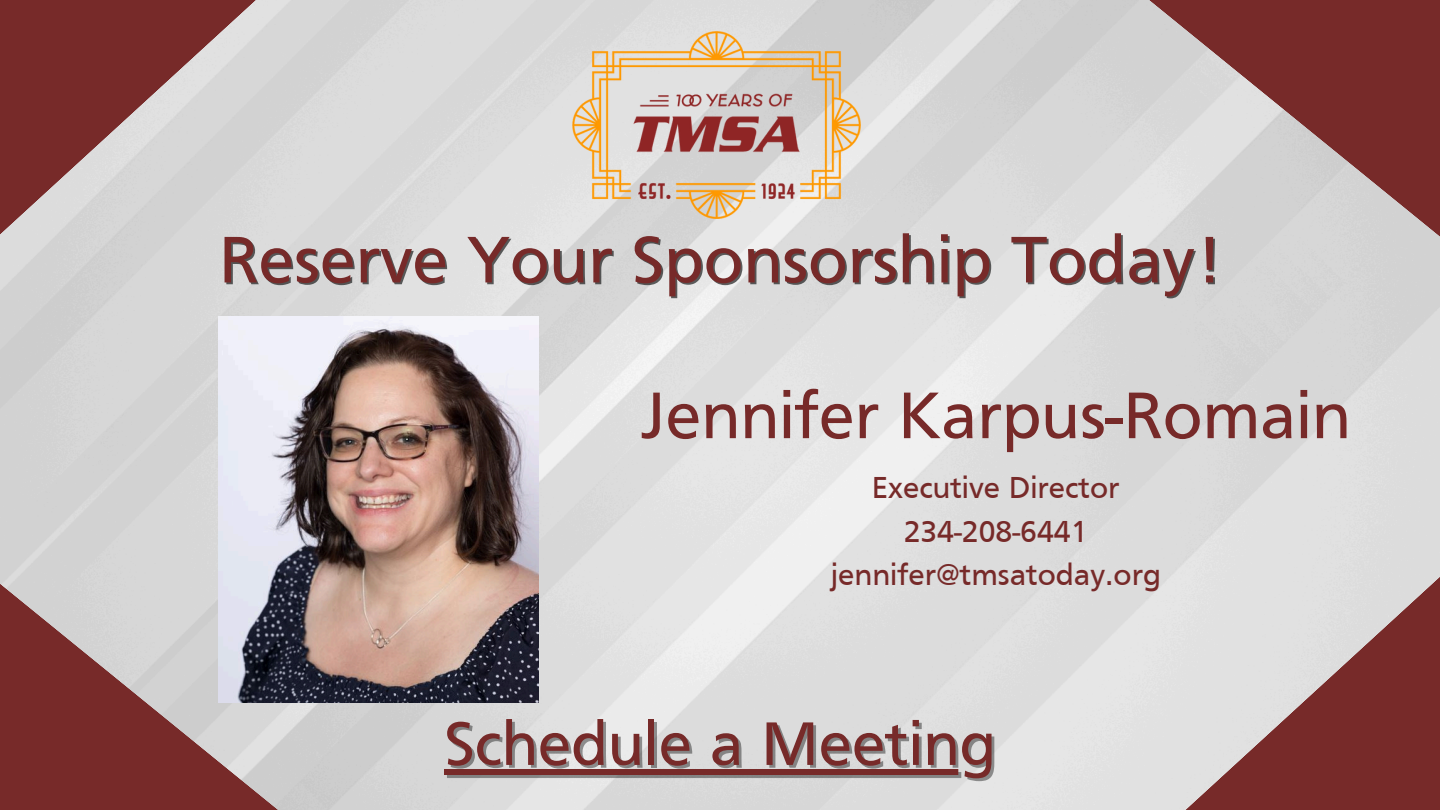
<style>
.page{position:relative;width:1440px;height:810px;background:#fff}
.page>*{position:absolute;margin:0;border:0;box-sizing:border-box;transform-origin:0 0}
.t1{font:68.3px "Frutiger";color:#772a29}
.t2{font:63.7px "Frutiger";color:#772a29}
.t3{font:31.3px "Frutiger";color:#772a29}
</style>
<div class="page">
<img style="left:0;top:0;width:1440px;height:810px">
<svg style="left:0;top:510px;width:295px;height:300px;background:#ac8b8b"></svg>
<svg style="left:1143px;top:513px;width:297px;height:297px;background:#bea5a4"></svg>
<svg style="left:1140px;top:0;width:300px;height:307px;background:#b29595"></svg>
<svg style="left:0;top:0;width:292px;height:303px;background:#b69c9c"></svg>
<img style="left:572px;top:32px;width:288px;height:186px">
<img style="left:219px;top:317px;width:320px;height:385px">
<div style="left:444px;top:769px;width:552px;height:6px;background:#772a29"></div>
<p class="t1" style="left:219px;top:233px;width:1004px">Reserve Your Sponsorship Today!</p>
<p class="t1" style="left:640px;top:389px;width:712px">Jennifer Karpus-Romain</p>
<p class="t3" style="left:872px;top:476px;width:249px">Executive Director</p>
<p class="t3" style="left:904px;top:519px;width:185px">234-208-6441</p>
<h1 class="t3" style="left:830px;top:563px;width:332px">jennifer@tmsatoday.org</h1>
<p class="t2" style="left:444px;top:719px;width:553px">Schedule a Meeting</p>
</div>
